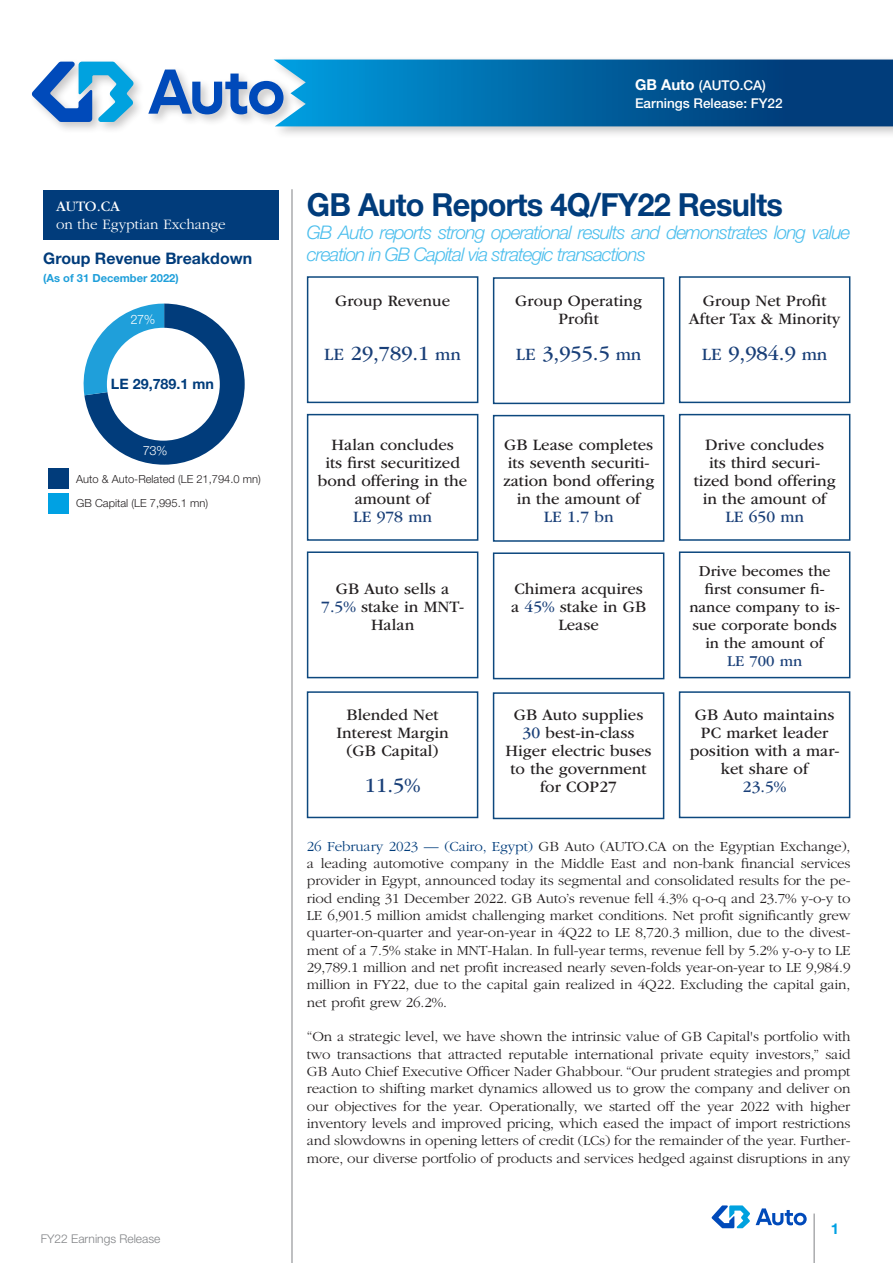
<style>
.page{position:relative;width:893px;height:1263px;background:#fff}
.page>*{position:absolute;margin:0;border:0;box-sizing:border-box;transform-origin:0 0}
.hed{font:700 31.8px "Helvetica Neue LT Std";letter-spacing:-.025em;color:#013c7b}
.t1{font:21px "ITC Garamond Std";color:#193f78}
.dek{font:italic 300 18.75px/22.5px "Helvetica Neue LT Std";letter-spacing:-.05em;color:#4bbeed}
.t2{font:16.5px/18px "ITC Garamond Std";color:#231f20;text-align:center}
.t3{font:16.5px "ITC Garamond Std";color:#193f78}
.t4{font:700 15.9px "Helvetica Neue LT Std";color:#013c7b}
.t5{font:15.75px/18px "ITC Garamond Std";color:#231f20;text-align:center}
.t6{font:15.75px "ITC Garamond Std";color:#193f78}
.body{font:300 15px "ITC Garamond Std";color:#fff}
.body-2{font:15px "ITC Garamond Std";letter-spacing:-.015em;color:#fff}
.t7{font:700 15px "Helvetica Neue LT Std";color:#00a1e3}
.dek-2{font:300 14.4px/17.4px "ITC Garamond Std";letter-spacing:-.01em;color:#231f20;text-align:justify;scale:1.04 1}
.t8{font:700 14.4px "Helvetica Neue LT Std";color:#013c7b}
.t9{font:500 13.5px/18px "Helvetica Neue LT Std";color:#fff}
.t10{font:300 12px "Helvetica Neue LT Std";color:#808285}
.t11{font:300 11.1px "Helvetica Neue LT Std";color:#231f20}
.t12{font:700 11.1px "Helvetica Neue LT Std";color:#1f9fda}
.s1{font-weight:700;font-size:15px}
.s2{font-size:18px}
.s3{color:#193f78}
.s4{color:#013c7b}
</style>
<div class="page">
<div style="left:271px;top:56px;width:622px;height:83px;background:#231f20;opacity:.25"></div>
<hr style="left:814px;top:1213px;width:1px;height:50px;background:#808285">
<hr style="left:292px;top:189px;width:1px;height:1074px;background:#808285">
<div style="left:28px;top:58px;width:268px;height:76px;background:#231f20;opacity:.25"></div>
<svg style="left:32px;top:62px;width:102px;height:60px"></svg>
<svg style="left:148px;top:60px;width:745px;height:66px;background:#2275ae"></svg>
<svg style="left:712px;top:1205px;width:38px;height:23px"></svg>
<svg style="left:756px;top:1208px;width:51px;height:17px"></svg>
<div style="left:43px;top:190px;width:236px;height:50px;background:#013c7b"></div>
<div style="left:679px;top:276px;width:171px;height:127px;border:2px solid #0d487e"></div>
<div style="left:493px;top:277px;width:171px;height:127px;border:2px solid #0d487e"></div>
<div style="left:307px;top:276px;width:171px;height:127px;border:2px solid #0d487e"></div>
<div style="left:679px;top:414px;width:171px;height:127px;border:2px solid #0d487e"></div>
<div style="left:493px;top:415px;width:171px;height:127px;border:2px solid #0d487e"></div>
<div style="left:307px;top:414px;width:171px;height:127px;border:2px solid #0d487e"></div>
<div style="left:679px;top:551px;width:171px;height:127px;border:2px solid #0d487e"></div>
<div style="left:493px;top:552px;width:171px;height:127px;border:2px solid #0d487e"></div>
<div style="left:307px;top:551px;width:171px;height:127px;border:2px solid #0d487e"></div>
<div style="left:49px;top:493px;width:20px;height:20px;background:#00a1e3"></div>
<div style="left:49px;top:469px;width:20px;height:20px;background:#013c7b"></div>
<div style="left:679px;top:691px;width:171px;height:127px;border:2px solid #0d487e"></div>
<div style="left:493px;top:692px;width:171px;height:127px;border:2px solid #0d487e"></div>
<div style="left:307px;top:691px;width:171px;height:127px;border:2px solid #0d487e"></div>
<svg style="left:83px;top:304px;width:162px;height:161px"></svg>
<p class="body-2" style="left:56px;top:198px;width:66px">AUTO.CA</p>
<p class="body" style="left:56px;top:216px;width:171px">on the Egyptian Exchange</p>
<p class="t4" style="left:43px;top:249px;width:210px">Group Revenue Breakdown</p>
<p class="t12" style="left:43px;top:271px;width:137px">(As of 31 December 2022)</p>
<p class="t8" style="left:111px;top:375px;width:105px">LE 29,789.1 mn</p>
<p class="t11" style="left:76px;top:472px;width:186px">Auto &amp; Auto-Related (LE 21,794.0 mn)</p>
<p class="t11" style="left:76px;top:497px;width:133px">GB Capital (LE 7,995.1 mn)</p>
<p class="t10" style="left:41px;top:1231px;width:121px">FY22 Earnings Release</p>
<p class="t9" style="left:635px;top:76px;width:149px"><span class="s1">GB Auto</span> (AUTO.CA)<br>Earnings Release: FY22</p>
<p class="hed" style="left:307px;top:185px;width:478px">GB Auto Reports 4Q/FY22 Results</p>
<p class="dek" style="left:307px;top:221px;width:545px">GB Auto reports strong operational results and demonstrates long value creation in GB Capital via strategic transactions</p>
<p class="t2" style="left:335px;top:292px;width:117px">Group Revenue</p>
<p class="t1" style="left:324px;top:342px;width:138px"><span class="s2">LE</span> 29,789.1 <span class="s2">mn</span></p>
<p class="t2" style="left:318px;top:436px;width:151px">Halan concludes<br>its first securitized bond offering in the amount of</p>
<p class="t3" style="left:353px;top:508px;width:80px">LE 978 mn</p>
<p class="t2" style="left:321px;top:580px;width:144px">GB Auto sells a<br><span class="s3">7.5%</span> stake in MNT-<br>Halan</p>
<p class="t2" style="left:347px;top:706px;width:93px">Blended Net</p>
<p class="t2" style="left:336px;top:724px;width:114px">Interest Margin</p>
<p class="t2" style="left:347px;top:742px;width:93px">(GB Capital)</p>
<p class="t1" style="left:365px;top:774px;width:57px">11.5%</p>
<p class="t2" style="left:515px;top:292px;width:128px">Group Operating<br>Profit</p>
<p class="t1" style="left:516px;top:342px;width:127px"><span class="s2">LE</span> 3,955.5 <span class="s2">mn</span></p>
<p class="t2" style="left:503px;top:436px;width:153px">GB Lease completes its seventh securiti&shy;zation bond offering in the amount of<br><span class="s3">LE 1.7 bn</span></p>
<p class="t2" style="left:511px;top:580px;width:137px">Chimera acquires a <span class="s3">45%</span> stake in GB<br>Lease</p>
<p class="t2" style="left:506px;top:706px;width:147px">GB Auto supplies<br><span class="s3">30</span> best-in-class<br>Higer electric buses to the government for COP27</p>
<p class="t2" style="left:689px;top:292px;width:153px">Group Net Profit<br>After Tax &amp; Minority</p>
<p class="t1" style="left:702px;top:342px;width:127px"><span class="s2">LE</span> 9,984.9 <span class="s2">mn</span></p>
<p class="t2" style="left:694px;top:436px;width:144px">Drive concludes<br>its third securi&shy;tized bond offering in the amount of<br><span class="s3">LE 650 mn</span></p>
<p class="t5" style="left:689px;top:562px;width:152px">Drive becomes the first consumer fi&shy;nance company to is&shy;sue corporate bonds in the amount of</p>
<p class="t6" style="left:727px;top:652px;width:77px">LE 700 mn</p>
<p class="t2" style="left:690px;top:706px;width:151px">GB Auto maintains<br>PC market leader position with a mar&shy;ket share of</p>
<p class="t3" style="left:743px;top:778px;width:45px">23.5%</p>
<p class="dek-2" style="left:307px;top:838px;width:524px"><span class="s4">26 February 2023 — (Cairo, Egypt)</span> GB Auto (AUTO.CA on the Egyptian Exchange), a leading automotive company in the Middle East and non-bank financial services provider in Egypt, announced today its segmental and consolidated results for the pe&shy;riod ending 31 December 2022. GB Auto’s revenue fell 4.3% q-o-q and 23.7% y-o-y to LE 6,901.5 million amidst challenging market conditions. Net profit significantly grew quarter-on-quarter and year-on-year in 4Q22 to LE 8,720.3 million, due to the divest&shy;ment of a 7.5% stake in MNT-Halan. In full-year terms, revenue fell by 5.2% y-o-y to LE 29,789.1 million and net profit increased nearly seven-folds year-on-year to LE 9,984.9 million in FY22, due to the capital gain realized in 4Q22. Excluding the capital gain, net profit grew 26.2%.</p>
<p class="dek-2" style="left:307px;top:1028px;width:524px">“On a strategic level, we have shown the intrinsic value of GB Capital's portfolio with two transactions that attracted reputable international private equity investors,” said GB Auto Chief Executive Officer Nader Ghabbour. “Our prudent strategies and prompt reaction to shifting market dynamics allowed us to grow the company and deliver on our objectives for the year. Operationally, we started off the year 2022 with higher inventory levels and improved pricing, which eased the impact of import restrictions and slowdowns in opening letters of credit (LCs) for the remainder of the year. Further&shy;more, our diverse portfolio of products and services hedged against disruptions in any</p>
<p class="t7" style="left:831px;top:1220px;width:10px">1</p>
</div>
